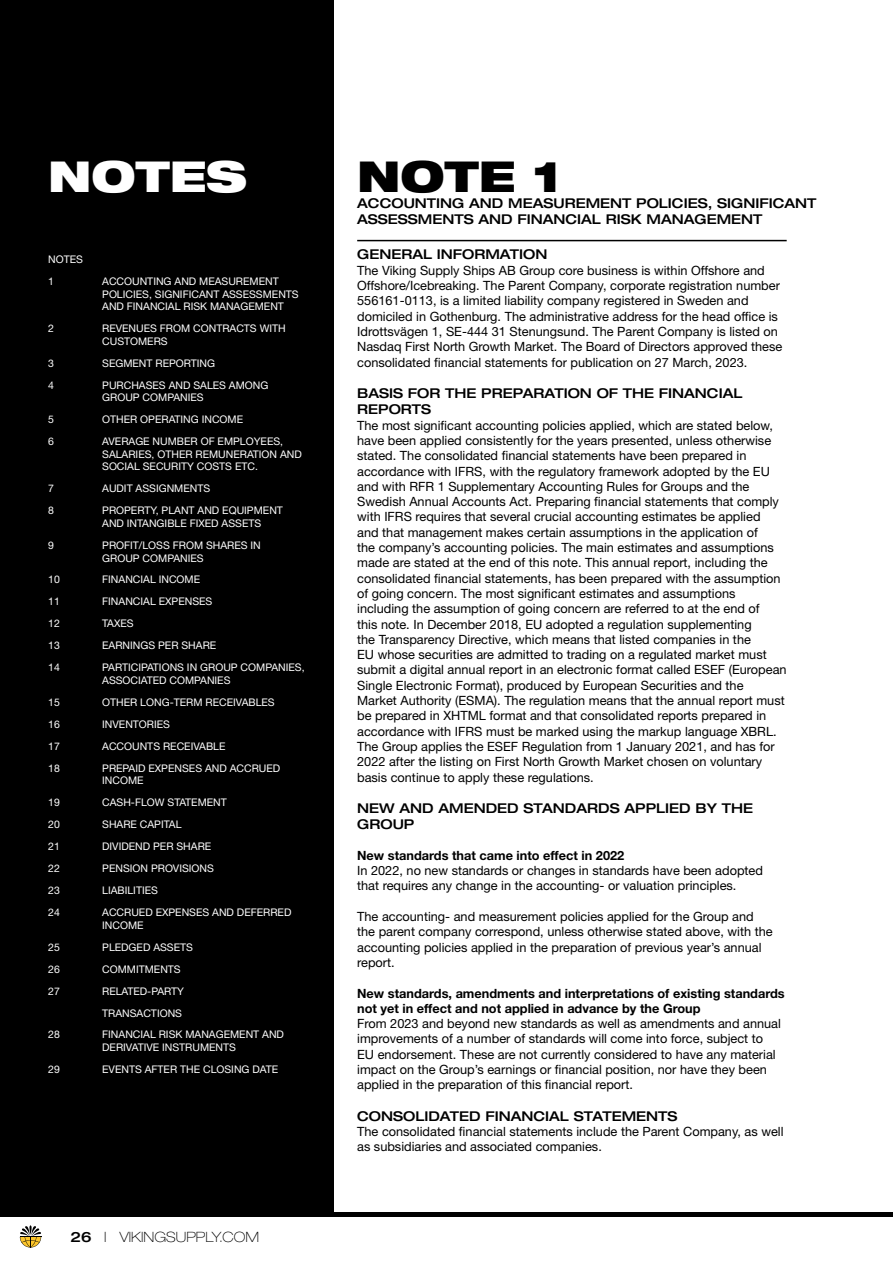
<style>
.page{position:relative;width:893px;height:1263px;background:#fff}
.page>*{position:absolute;margin:0;border:0;box-sizing:border-box;transform-origin:0 0}
.t1{font:900 expanded 42.6px "Helvetica Neue LT Std";color:#fff}
.t2{font:900 expanded 42.6px "Helvetica Neue LT Std";color:#000}
.t3{font:100 expanded 14.25px "Helvetica Neue LT Std";color:#000}
.t4{font:500 expanded 13.5px/16.2px "Helvetica Neue LT Std";color:#000}
.t5{font:12.75px/15.3px "Helvetica Neue LT Std";color:#000}
.t6{font:700 12.75px/15.3px "Helvetica Neue LT Std";color:#000}
.t7{font:10.5px/12.6px "Helvetica Neue LT Std";color:#fff}
.s1{font-weight:500}
</style>
<div class="page">
<hr style="left:0;top:1212px;width:893px;height:4px;background:#000">
<svg style="left:20px;top:1225px;width:21px;height:22px"></svg>
<div style="left:0;top:0;width:333px;height:1214px;background:#000"></div>
<hr style="left:357px;top:240px;width:430px;height:1px;background:#000">
<h1 class="t1" style="left:48px;top:149px;width:200px">NOTES</h1>
<p class="t7" style="left:48px;top:248px;width:36px;line-height:21.9px">NOTES<br>1</p>
<p class="t7" style="left:102px;top:275px;width:198px">ACCOUNTING AND MEASUREMENT<br>POLICIES, SIGNIFICANT ASSESSMENTS<br>AND FINANCIAL RISK MANAGEMENT</p>
<p class="t7" style="left:48px;top:322px;width:7px">2</p>
<p class="t7" style="left:102px;top:322px;width:185px">REVENUES FROM CONTRACTS WITH<br>CUSTOMERS</p>
<p class="t7" style="left:48px;top:357px;width:7px">3</p>
<p class="t7" style="left:102px;top:357px;width:114px">SEGMENT REPORTING</p>
<p class="t7" style="left:48px;top:378px;width:7px">4</p>
<p class="t7" style="left:102px;top:378px;width:168px">PURCHASES AND SALES AMONG<br>GROUP COMPANIES</p>
<p class="t7" style="left:48px;top:413px;width:7px">5</p>
<p class="t7" style="left:102px;top:413px;width:142px">OTHER OPERATING INCOME</p>
<p class="t7" style="left:48px;top:435px;width:7px">6</p>
<p class="t7" style="left:102px;top:435px;width:201px">AVERAGE NUMBER OF EMPLOYEES,<br>SALARIES, OTHER REMUNERATION AND<br>SOCIAL SECURITY COSTS ETC.</p>
<p class="t7" style="left:48px;top:482px;width:7px">7</p>
<p class="t7" style="left:102px;top:482px;width:110px">AUDIT ASSIGNMENTS</p>
<p class="t7" style="left:48px;top:504px;width:7px">8</p>
<p class="t7" style="left:102px;top:504px;width:182px">PROPERTY, PLANT AND EQUIPMENT<br>AND INTANGIBLE FIXED ASSETS</p>
<p class="t7" style="left:48px;top:539px;width:7px">9</p>
<p class="t7" style="left:102px;top:539px;width:160px">PROFIT/LOSS FROM SHARES IN<br>GROUP COMPANIES</p>
<p class="t7" style="left:48px;top:573px;width:13px">10</p>
<p class="t7" style="left:102px;top:573px;width:99px">FINANCIAL INCOME</p>
<p class="t7" style="left:48px;top:595px;width:13px">11</p>
<p class="t7" style="left:102px;top:595px;width:112px">FINANCIAL EXPENSES</p>
<p class="t7" style="left:48px;top:617px;width:13px">12</p>
<p class="t7" style="left:102px;top:617px;width:33px">TAXES</p>
<p class="t7" style="left:48px;top:639px;width:13px">13</p>
<p class="t7" style="left:102px;top:639px;width:116px">EARNINGS PER SHARE</p>
<p class="t7" style="left:48px;top:661px;width:13px">14</p>
<p class="t7" style="left:102px;top:661px;width:204px">PARTICIPATIONS IN GROUP COMPANIES,<br>ASSOCIATED COMPANIES</p>
<p class="t7" style="left:48px;top:696px;width:13px">15</p>
<p class="t7" style="left:102px;top:696px;width:174px">OTHER LONG-TERM RECEIVABLES</p>
<p class="t7" style="left:48px;top:718px;width:13px">16</p>
<p class="t7" style="left:102px;top:718px;width:69px">INVENTORIES</p>
<p class="t7" style="left:48px;top:740px;width:13px">17</p>
<p class="t7" style="left:102px;top:740px;width:125px">ACCOUNTS RECEIVABLE</p>
<p class="t7" style="left:48px;top:761px;width:13px">18</p>
<p class="t7" style="left:102px;top:761px;width:180px">PREPAID EXPENSES AND ACCRUED<br>INCOME</p>
<p class="t7" style="left:48px;top:796px;width:13px">19</p>
<p class="t7" style="left:102px;top:796px;width:126px">CASH-FLOW STATEMENT</p>
<p class="t7" style="left:48px;top:818px;width:13px">20</p>
<p class="t7" style="left:102px;top:818px;width:81px">SHARE CAPITAL</p>
<p class="t7" style="left:48px;top:840px;width:13px">21</p>
<p class="t7" style="left:102px;top:840px;width:111px">DIVIDEND PER SHARE</p>
<p class="t7" style="left:48px;top:862px;width:13px">22</p>
<p class="t7" style="left:102px;top:862px;width:113px">PENSION PROVISIONS</p>
<p class="t7" style="left:48px;top:884px;width:13px">23</p>
<p class="t7" style="left:102px;top:884px;width:57px">LIABILITIES</p>
<p class="t7" style="left:48px;top:906px;width:13px">24</p>
<p class="t7" style="left:102px;top:906px;width:191px">ACCRUED EXPENSES AND DEFERRED<br>INCOME</p>
<p class="t7" style="left:48px;top:940px;width:13px">25</p>
<p class="t7" style="left:102px;top:940px;width:92px">PLEDGED ASSETS</p>
<p class="t7" style="left:48px;top:962px;width:13px">26</p>
<p class="t7" style="left:102px;top:962px;width:80px">COMMITMENTS</p>
<p class="t7" style="left:48px;top:984px;width:13px">27</p>
<p class="t7" style="left:102px;top:980px;width:83px;line-height:21.9px">RELATED-PARTY<br>TRANSACTIONS</p>
<p class="t7" style="left:48px;top:1028px;width:13px">28</p>
<p class="t7" style="left:102px;top:1028px;width:183px">FINANCIAL RISK MANAGEMENT AND<br>DERIVATIVE INSTRUMENTS</p>
<p class="t7" style="left:48px;top:1063px;width:13px">29</p>
<p class="t7" style="left:102px;top:1063px;width:177px">EVENTS AFTER THE CLOSING DATE</p>
<p class="t3" style="left:71px;top:1228px;width:190px"><span class="s1">26</span> I VIKINGSUPPLY.COM</p>
<h1 class="t2" style="left:357px;top:149px;width:205px">NOTE 1</h1>
<p class="t4" style="left:357px;top:195px;width:461px">ACCOUNTING AND MEASUREMENT POLICIES, SIGNIFICANT<br>ASSESSMENTS AND FINANCIAL RISK MANAGEMENT</p>
<p class="t4" style="left:357px;top:246px;width:192px">GENERAL INFORMATION</p>
<p class="t5" style="left:357px;top:262px;width:427px">The Viking Supply Ships AB Group core business is within Offshore and Offshore/Icebreaking. The Parent Company, corporate registration number 556161-0113, is a limited liability company registered in Sweden and domiciled in Gothenburg. The administrative address for the head office is Idrottsvägen 1, SE-444 31 Stenungsund. The Parent Company is listed on Nasdaq First North Growth Market. The Board of Directors approved these consolidated financial statements for publication on 27 March, 2023.</p>
<p class="t4" style="left:357px;top:385px;width:387px">BASIS FOR THE PREPARATION OF THE FINANCIAL<br>REPORTS</p>
<p class="t5" style="left:357px;top:417px;width:431px">The most significant accounting policies applied, which are stated below, have been applied consistently for the years presented, unless otherwise stated. The consolidated financial statements have been prepared in accordance with IFRS, with the regulatory framework adopted by the EU and with RFR 1 Supplementary Accounting Rules for Groups and the Swedish Annual Accounts Act. Preparing financial statements that comply with IFRS requires that several crucial accounting estimates be applied<br>and that management makes certain assumptions in the application of<br>the company’s accounting policies. The main estimates and assumptions made are stated at the end of this note. This annual report, including the consolidated financial statements, has been prepared with the assumption of going concern. The most significant estimates and assumptions including the assumption of going concern are referred to at the end of<br>this note. In December 2018, EU adopted a regulation supplementing<br>the Transparency Directive, which means that listed companies in the<br>EU whose securities are admitted to trading on a regulated market must submit a digital annual report in an electronic format called ESEF (European Single Electronic Format), produced by European Securities and the<br>Market Authority (ESMA). The regulation means that the annual report must be prepared in XHTML format and that consolidated reports prepared in accordance with IFRS must be marked using the markup language XBRL.<br>The Group applies the ESEF Regulation from 1 January 2021, and has for 2022 after the listing on First North Growth Market chosen on voluntary basis continue to apply these regulations.</p>
<p class="t4" style="left:357px;top:800px;width:397px">NEW AND AMENDED STANDARDS APPLIED BY THE<br>GROUP</p>
<p class="t6" style="left:357px;top:847px;width:269px">New standards that came into effect in 2022</p>
<p class="t5" style="left:357px;top:863px;width:407px">In 2022, no new standards or changes in standards have been adopted that requires any change in the accounting- or valuation principles.</p>
<p class="t5" style="left:357px;top:909px;width:417px">The accounting- and measurement policies applied for the Group and the parent company correspond, unless otherwise stated above, with the accounting policies applied in the preparation of previous year’s annual report.</p>
<p class="t6" style="left:357px;top:985px;width:429px">New standards, amendments and interpretations of existing standards not yet in effect and not applied in advance by the Group</p>
<p class="t5" style="left:357px;top:1016px;width:425px">From 2023 and beyond new standards as well as amendments and annual improvements of a number of standards will come into force, subject to EU endorsement. These are not currently considered to have any material impact on the Group’s earnings or financial position, nor have they been applied in the preparation of this financial report.</p>
<p class="t4" style="left:357px;top:1108px;width:322px">CONSOLIDATED FINANCIAL STATEMENTS</p>
<p class="t5" style="left:357px;top:1124px;width:428px">The consolidated financial statements include the Parent Company, as well as subsidiaries and associated companies.</p>
</div>
